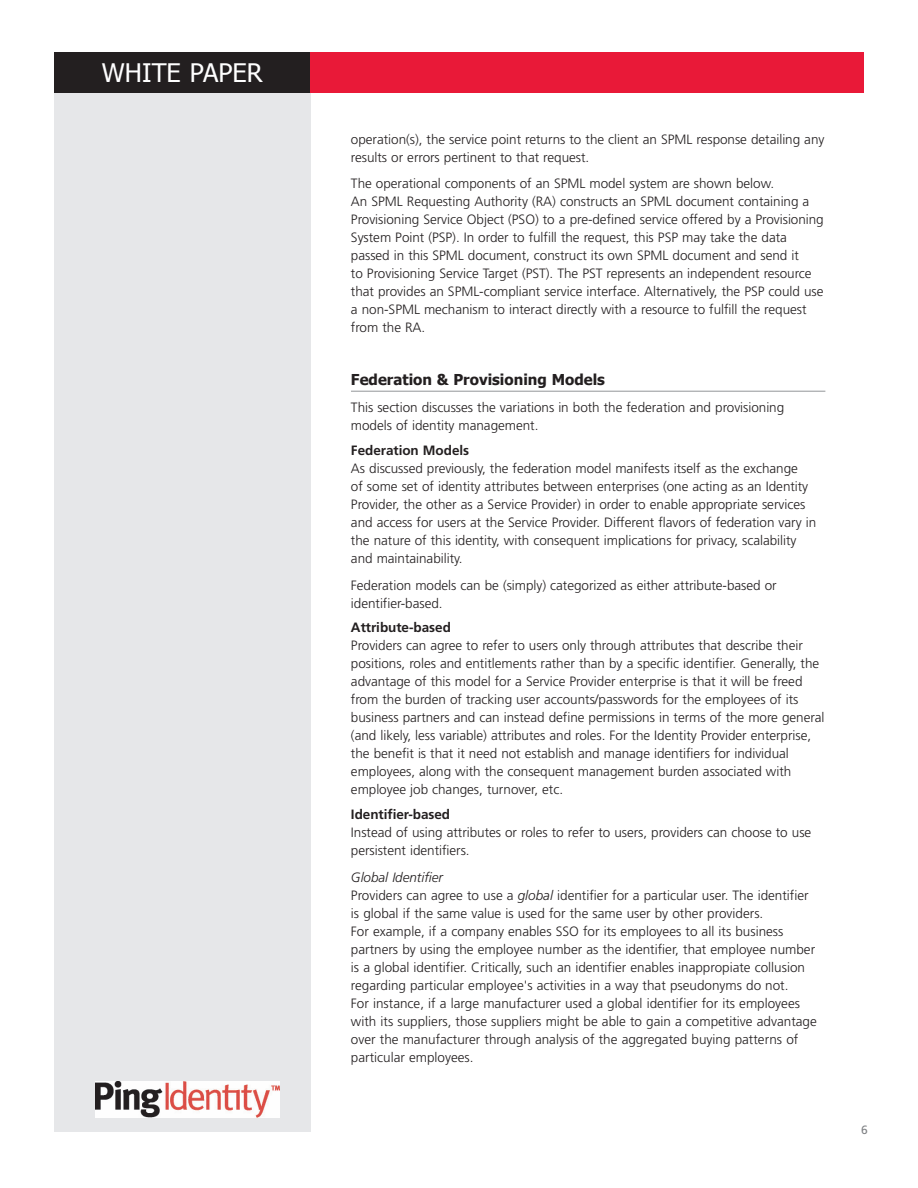
<style>
.page{position:relative;width:918px;height:1188px;background:#fff}
.page>*{position:absolute;margin:0;border:0;box-sizing:border-box;transform-origin:0 0}
.t1{font:25.5px "Tahoma";color:#fff}
.t2{font:700 15px "Tahoma";color:#231f20}
.Bullets_2{font:300 13.5px/18px "Frutiger";letter-spacing:-.005em;color:#231f20}
.Subhead{font:300 13.5px/18px "Frutiger";letter-spacing:-.005em;color:#231f20}
.Bullets_2-2{font:700 13.5px "Frutiger";letter-spacing:-.005em;color:#231f20}
.Bullets_2-3{font:italic 300 13.5px "Frutiger";letter-spacing:-.005em;color:#231f20}
.s1{font-style:italic}
</style>
<div class="page">
<div style="left:54px;top:92px;width:257px;height:1040px;background:#e6e7e9"></div>
<img style="left:96px;top:1081px;width:184px;height:37px">
<div style="left:54px;top:52px;width:257px;height:40px;background:#231f20"></div>
<div style="left:311px;top:52px;width:553px;height:40px;background:#e91938"></div>
<hr style="left:351px;top:391px;width:474px;height:1px;background:#939598">
<p class="t1" style="left:102px;top:56px;width:162px">WHITE PAPER</p>
<p class="Subhead" style="left:351px;top:130px;width:475px">operation(s), the service point returns to the client an SPML response detailing any results or errors pertinent to that request.</p>
<p class="Subhead" style="left:351px;top:174px;width:474px">The operational components of an SPML model system are shown below.<br>An SPML Requesting Authority (RA) constructs an SPML document containing a Provisioning Service Object (PSO) to a pre-defined service offered by a Provisioning System Point (PSP). In order to fulfill the request, this PSP may take the data passed in this SPML document, construct its own SPML document and send it<br>to Provisioning Service Target (PST). The PST represents an independent resource that provides an SPML-compliant service interface. Alternatively, the PSP could use a non-SPML mechanism to interact directly with a resource to fulfill the request from the RA.</p>
<p class="t2" style="left:351px;top:370px;width:256px">Federation &amp; Provisioning Models</p>
<p class="Bullets_2" style="left:351px;top:398px;width:435px">This section discusses the variations in both the federation and provisioning models of identity management.</p>
<p class="Bullets_2-2" style="left:351px;top:442px;width:120px">Federation Models</p>
<p class="Bullets_2" style="left:351px;top:459px;width:467px">As discussed previously, the federation model manifests itself as the exchange<br>of some set of identity attributes between enterprises (one acting as an Identity Provider, the other as a Service Provider) in order to enable appropriate services and access for users at the Service Provider. Different flavors of federation vary in the nature of this identity, with consequent implications for privacy, scalability and maintainability.</p>
<p class="Bullets_2" style="left:351px;top:576px;width:427px">Federation models can be (simply) categorized as either attribute-based or identifier-based.</p>
<p class="Bullets_2-2" style="left:351px;top:620px;width:101px">Attribute-based</p>
<p class="Bullets_2" style="left:351px;top:637px;width:475px">Providers can agree to refer to users only through attributes that describe their positions, roles and entitlements rather than by a specific identifier. Generally, the advantage of this model for a Service Provider enterprise is that it will be freed from the burden of tracking user accounts/passwords for the employees of its business partners and can instead define permissions in terms of the more general (and likely, less variable) attributes and roles. For the Identity Provider enterprise, the benefit is that it need not establish and manage identifiers for individual employees, along with the consequent management burden associated with employee job changes, turnover, etc.</p>
<p class="Bullets_2-2" style="left:351px;top:807px;width:101px">Identifier-based</p>
<p class="Bullets_2" style="left:351px;top:824px;width:462px">Instead of using attributes or roles to refer to users, providers can choose to use persistent identifiers.</p>
<p class="Bullets_2-3" style="left:351px;top:869px;width:93px">Global Identifier</p>
<p class="Bullets_2" style="left:351px;top:886px;width:467px">Providers can agree to use a <span class="s1">global</span> identifier for a particular user. The identifier is global if the same value is used for the same user by other providers.<br>For example, if a company enables SSO for its employees to all its business partners by using the employee number as the identifier, that employee number is a global identifier. Critically, such an identifier enables inappropiate collusion regarding particular employee's activities in a way that pseudonyms do not.<br>For instance, if a large manufacturer used a global identifier for its employees with its suppliers, those suppliers might be able to gain a competitive advantage over the manufacturer through analysis of the aggregated buying patterns of particular employees.</p>
</div>
